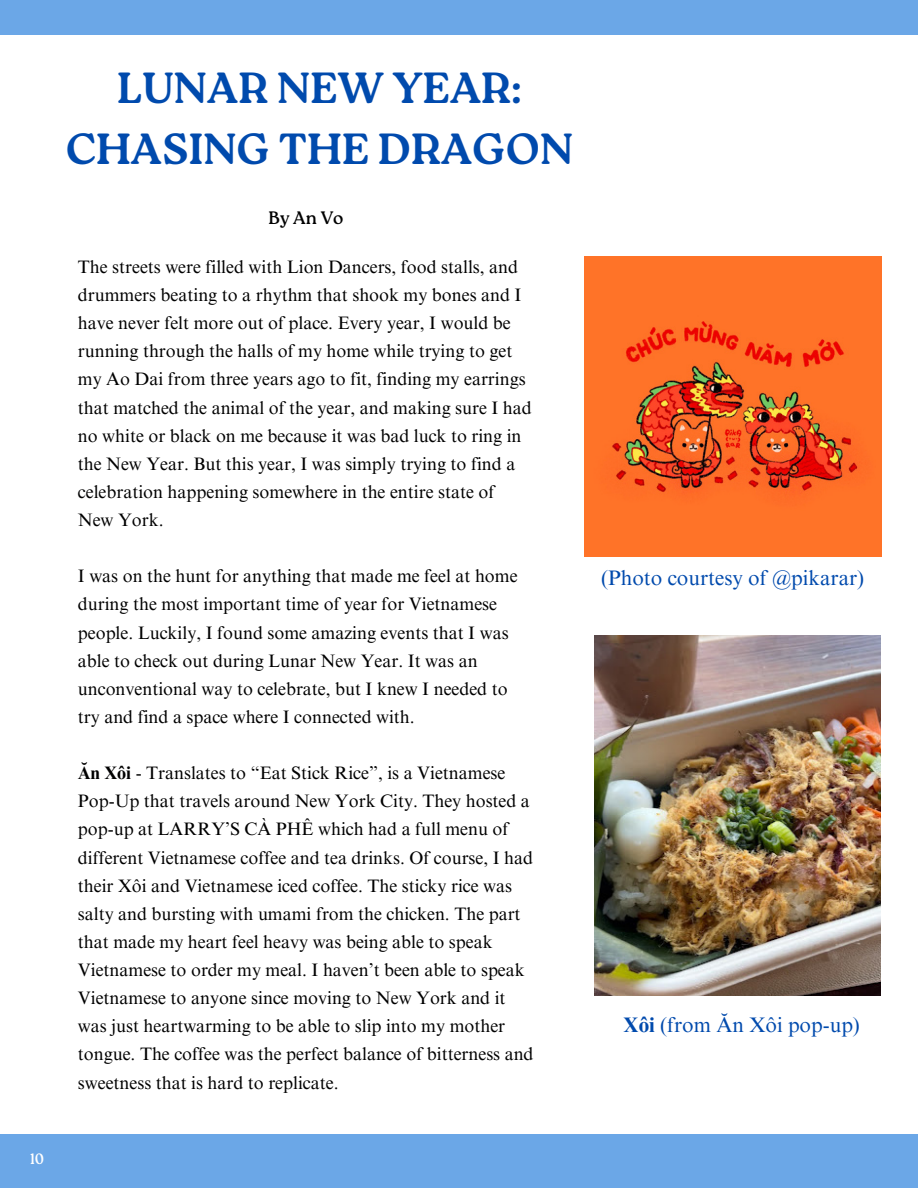
<style>
.page{position:relative;width:918px;height:1188px;background:#fff}
.page>*{position:absolute;margin:0;border:0;box-sizing:border-box;transform-origin:0 0}
.t1{font:700 43.5px/60.8px "Roca Two";color:#004aad;text-align:center}
.t2{font:21px "Times NRMT Pro";color:#004aad}
.t3{font:18px/28.2px "Times NRMT Pro";color:#000001}
.t4{font:18px "Roca Two";color:#000001}
.t5{font:15px "Roca Two";color:#fff}
.s1{font-weight:700}
</style>
<div class="page">
<img style="left:594px;top:635px;width:287px;height:360px">
<div style="left:0;top:1134px;width:918px;height:54px;background:#6ba7e7"></div>
<div style="left:0;top:0;width:918px;height:35px;background:#6ba7e7"></div>
<img style="left:584px;top:257px;width:297px;height:299px">
<h1 class="t1" style="left:66px;top:58px;width:509px">LUNAR NEW YEAR:<br>CHASING THE DRAGON</h1>
<p class="t4" style="left:268px;top:208px;width:77px">By An Vo</p>
<p class="t3" style="left:78px;top:255px;width:455px">The streets were filled with Lion Dancers, food stalls, and drummers beating to a rhythm that shook my bones and I have never felt more out of place. Every year, I would be running through the halls of my home while trying to get my Ao Dai from three years ago to fit, finding my earrings that matched the animal of the year, and making sure I had no white or black on me because it was bad luck to ring in the New Year. But this year, I was simply trying to find a celebration happening somewhere in the entire state of New York.</p>
<p class="t3" style="left:78px;top:564px;width:441px">I was on the hunt for anything that made me feel at home during the most important time of year for Vietnamese people. Luckily, I found some amazing events that I was able to check out during Lunar New Year. It was an unconventional way to celebrate, but I knew I needed to try and find a space where I connected with.</p>
<p class="t3" style="left:78px;top:761px;width:457px"><span class="s1">Ăn Xôi</span> - Translates to “Eat Stick Rice”, is a Vietnamese Pop-Up that travels around New York City. They hosted a pop-up at LARRY’S CÀ PHÊ which had a full menu of different Vietnamese coffee and tea drinks. Of course, I had their Xôi and Vietnamese iced coffee. The sticky rice was salty and bursting with umami from the chicken. The part that made my heart feel heavy was being able to speak Vietnamese to order my meal. I haven’t been able to speak Vietnamese to anyone since moving to New York and it was just heartwarming to be able to slip into my mother tongue. The coffee was the perfect balance of bitterness and sweetness that is hard to replicate.</p>
<p class="t5" style="left:30px;top:1150px;width:16px">10</p>
<p class="t2" style="left:601px;top:570px;width:265px">(Photo courtesy of @pikarar)</p>
<p class="t2" style="left:624px;top:1017px;width:238px"><span class="s1">Xôi</span> (from Ăn Xôi pop-up)</p>
</div>
